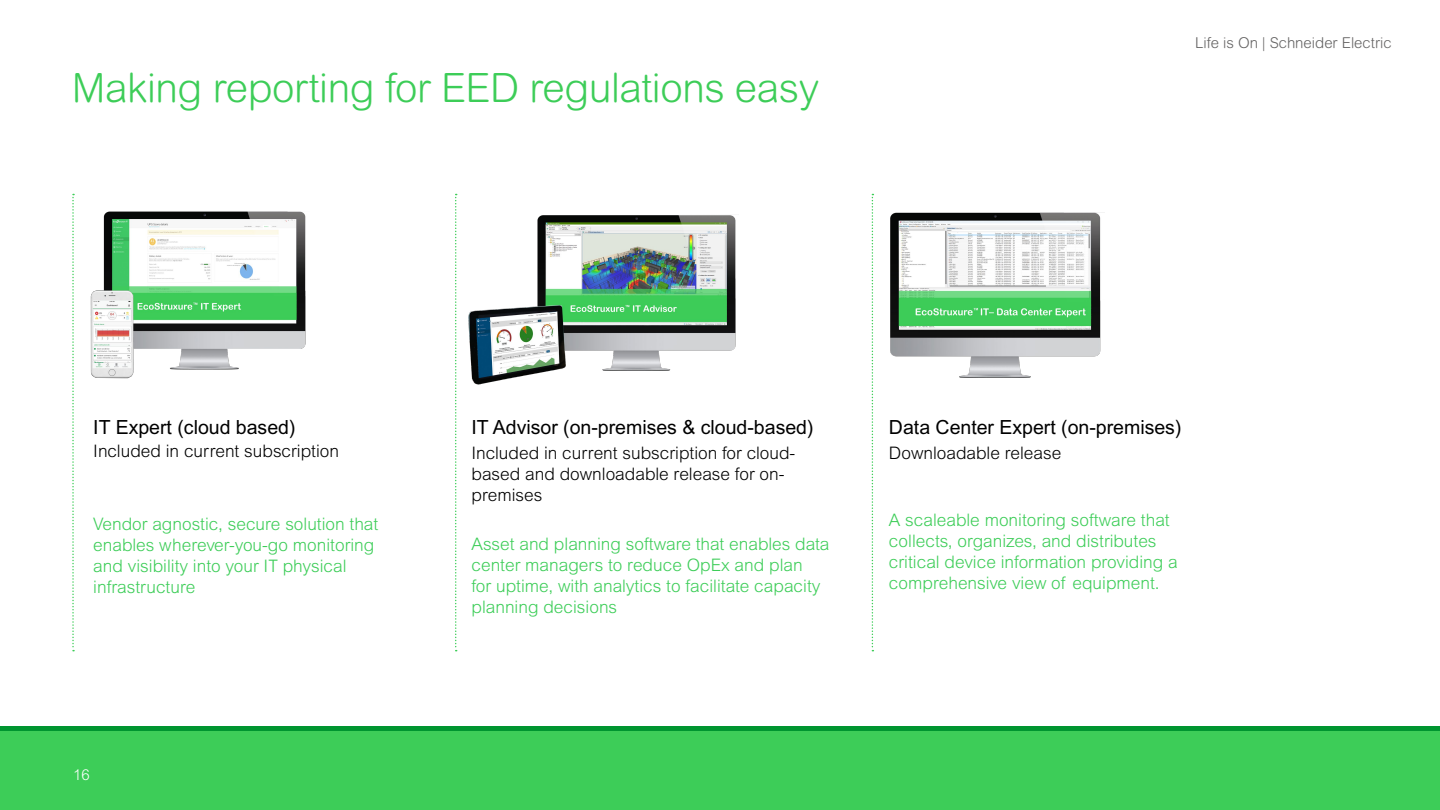
<style>
.page{position:relative;width:1440px;height:810px;background:#fff}
.page>*{position:absolute;margin:0;border:0;box-sizing:border-box;transform-origin:0 0}
.t1{font:300 40.5px "Arial Rounded MT Pro";letter-spacing:-.01em;color:#3dcd58}
.t2{font:19.5px "Arial MT Std";color:#000}
.t3{font:300 17.25px/21px "Arial MT Std";color:#3dcd58}
.t4{font:300 17.25px/21px "Arial MT Std";color:#000}
.t5{font:300 15px "Arial Rounded MT Pro";color:#646363}
.t6{font:300 15px "Arial MT Std";color:#fff}
</style>
<div class="page">
<img style="left:90px;top:211px;width:216px;height:168px">
<img style="left:468px;top:215px;width:268px;height:170px">
<img style="left:890px;top:212px;width:215px;height:166px">
<svg style="left:72px;top:194px;width:2px;height:457px"></svg>
<svg style="left:455px;top:194px;width:2px;height:457px"></svg>
<svg style="left:872px;top:194px;width:1px;height:457px"></svg>
<div style="left:0;top:729px;width:1440px;height:81px;background:#3dcd58"></div>
<hr style="left:0;top:726px;width:1440px;height:4px;background:#009530">
<h1 class="t1" style="left:72px;top:65px;width:749px">Making reporting for EED regulations easy</h1>
<p class="t5" style="left:1195px;top:34px;width:198px">Life is On | Schneider Electric</p>
<p class="t2" style="left:93px;top:416px;width:204px">IT Expert (cloud based)</p>
<p class="t4" style="left:93px;top:441px;width:247px">Included in current subscription</p>
<p class="t3" style="left:93px;top:514px;width:286px">Vendor agnostic, secure solution that enables wherever-you-go monitoring and visibility into your IT physical infrastructure</p>
<p class="t6" style="left:73px;top:767px;width:18px">16</p>
<p class="t2" style="left:472px;top:416px;width:344px">IT Advisor (on-premises &amp; cloud-based)</p>
<p class="t4" style="left:472px;top:442px;width:325px">Included in current subscription for cloud&shy;based and downloadable release for on&shy;premises</p>
<p class="t3" style="left:472px;top:533px;width:360px">Asset and planning software that enables data center managers to reduce OpEx and plan<br>for uptime, with analytics to facilitate capacity planning decisions</p>
<p class="t2" style="left:889px;top:416px;width:294px">Data Center Expert (on-premises)</p>
<p class="t4" style="left:889px;top:442px;width:174px">Downloadable release</p>
<p class="t3" style="left:889px;top:509px;width:290px">A scaleable monitoring software that collects, organizes, and distributes critical device information providing a comprehensive view of equipment.</p>
</div>
